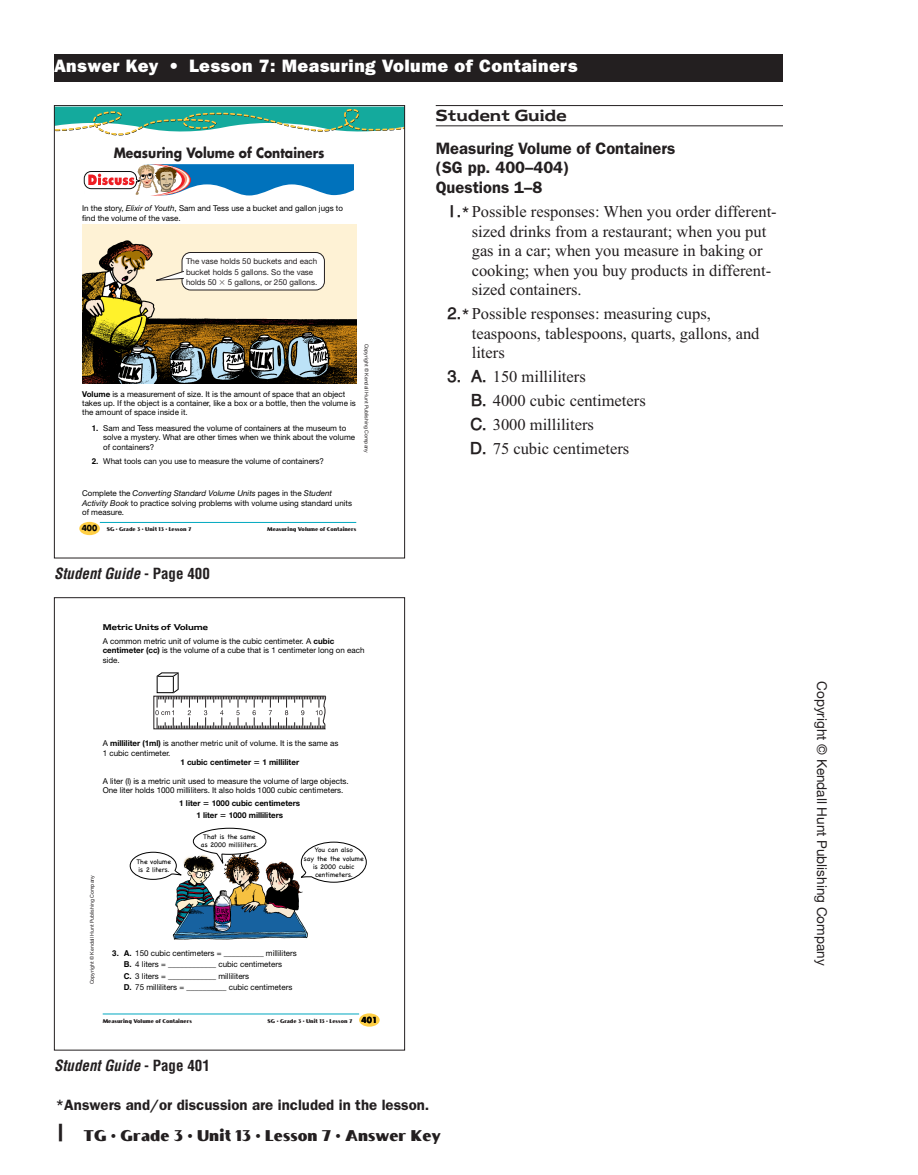
<style>
.page{position:relative;width:918px;height:1175px;background:#fff}
.page>*{position:absolute;margin:0;border:0;box-sizing:border-box;transform-origin:0 0}
.t1{font:800 18px "Franklin Gothic";letter-spacing:.025em;color:#fff}
.t2{font:16.5px/19.5px "Times New Roman";color:#231f20}
.t3{font:600 16.5px/19.5px "Franklin Gothic";color:#231f20}
.t4{font:16.5px "Boca Raton ICG Solid";color:#231f20}
.t5{font:600 15px "Franklin Gothic";color:#231f20}
.t6{font:italic 700 condensed 15px "Helvetica";color:#231f20}
.t7{font:700 13.8px "Futura";color:#231f20;scale:.89 1}
.t8{font:13.5px "Helvetica Neue";color:#231f20}
.t9{font:13.5px "Newtext Demi";color:#231f20}
.t10{font:8.1px/9.3px "Helvetica Neue";color:#000}
.t11{font:8.1px/10.4px "Helvetica Neue";color:#231f20}
.t12{font:700 8.1px/12.1px "Helvetica Neue";color:#000}
.t13{font:6.9px/8.2px "Chalkboard+T42";color:#000;text-align:center}
.t14{font:6.9px "Newtext Demi";letter-spacing:-.015em;color:#000}
.t15{font:5.7px "Boca Raton ICG Solid";color:#231f20}
.t16{font:5.1px "Helvetica Neue";color:#231f20}
.s1{font-style:italic}
.s2{font-weight:700}
.s3{font-family:"Helvetica";font-weight:700}
.s4{font-family:"Futura";font-weight:700;font-size:8.1px;color:#000}
.s5{font-style:normal}
.s6{font-family:"PCF Hel";font-weight:700}
.s7{font-family:"Franklin Gothic";font-weight:600;font-size:15px}
.s8{font-family:"PCF Hel";font-weight:700;font-size:24px}
</style>
<div class="page">
<div style="left:54px;top:54px;width:729px;height:27px;background:#231f20"></div>
<hr style="left:436px;top:105px;width:347px;height:1px;background:#231f20">
<hr style="left:436px;top:125px;width:347px;height:1px;background:#231f20">
<hr style="left:100px;top:522px;width:256px;height:1px;background:#00a8c0">
<div style="left:79px;top:522px;width:21px;height:13px;background:#ffcf45;border-radius:50%"></div>
<svg style="left:56px;top:107px;width:347px;height:28px"></svg>
<svg style="left:84px;top:164px;width:270px;height:32px"></svg>
<img style="left:83px;top:225px;width:273px;height:158px">
<div style="left:182px;top:252px;width:142px;height:38px;background:#fff;border-radius:9px"></div>
<div style="left:182px;top:252px;width:143px;height:38px;border:1px solid #231f20;border-radius:9px"></div>
<svg style="left:152px;top:271px;width:32px;height:10px"></svg>
<div style="left:54px;top:105px;width:351px;height:453px;border:1px solid #231f20"></div>
<hr style="left:103px;top:1013px;width:256px;height:1px;background:#00a8c0">
<div style="left:359px;top:1013px;width:21px;height:13px;background:#ffcf45;border-radius:50%"></div>
<svg style="left:153px;top:672px;width:173px;height:57px"></svg>
<img style="left:172px;top:857px;width:136px;height:83px">
<svg style="left:130px;top:851px;width:52px;height:29px"></svg>
<svg style="left:193px;top:827px;width:74px;height:36px"></svg>
<svg style="left:301px;top:841px;width:66px;height:41px"></svg>
<div style="left:54px;top:597px;width:351px;height:453px;border:1px solid #231f20"></div>
<p class="t1" style="left:54px;top:60px;width:525px">Answer Key • Lesson 7: Measuring Volume of Containers</p>
<p class="t7" style="left:114px;top:146px;width:238px">Measuring Volume of Containers</p>
<p class="t10" style="left:82px;top:205px;width:262px">In the story, <span class="s1">Elixir of Youth</span>, Sam and Tess use a bucket and gallon jugs to find the volume of the vase.</p>
<p class="t11" style="left:186px;top:257px;width:133px">The vase holds 50 buckets and each bucket holds 5 gallons. So the vase holds 50</p>
<p class="t11" style="left:228px;top:278px;width:91px">5 gallons, or 250 gallons.</p>
<p class="t16" style="left:370px;top:343px;width:111px;rotate:90deg">Copyright © Kendall Hunt Publishing Company</p>
<p class="t10" style="left:82px;top:390px;width:275px"><span class="s2">Volume</span> is a measurement of size. It is the amount of space that an object takes up. If the object is a container, like a box or a bottle, then the volume is the amount of space inside it.</p>
<p class="t10" style="left:103px;top:424px;width:253px;text-indent:-11px"><span class="s3">1.</span> Sam and Tess measured the volume of containers at the museum to solve a mystery. What are other times when we think about the volume of containers?</p>
<p class="t10" style="left:92px;top:457px;width:234px"><span class="s3">2.</span> What tools can you use to measure the volume of containers?</p>
<p class="t10" style="left:82px;top:489px;width:271px">Complete the <span class="s1">Converting Standard Volume Units</span> pages in the <span class="s1">Student<br>Activity Book</span> to practice solving problems with volume using standard units of measure.</p>
<p class="t15" style="left:82px;top:526px;width:111px"><span class="s4">400</span> SG • Grade 3 • Unit 13 • Lesson 7</p>
<p class="t15" style="left:267px;top:526px;width:91px">Measuring Volume of Containers</p>
<p class="t6" style="left:54px;top:567px;width:157px">Student Guide <span class="s5">- Page 400</span></p>
<p class="t14" style="left:103px;top:623px;width:107px">Metric Units of Volume</p>
<p class="t10" style="left:103px;top:637px;width:263px">A common metric unit of volume is the cubic centimeter. A <span class="s2">cubic centimeter (cc)</span> is the volume of a cube that is 1 centimeter long on each side.</p>
<p class="t10" style="left:103px;top:739px;width:237px">A <span class="s2">milliliter (1ml)</span> is another metric unit of volume. It is the same as</p>
<p class="t10" style="left:103px;top:749px;width:69px">1 cubic centimeter.</p>
<p class="t12" style="left:180px;top:756px;width:72px">1 cubic centimeter</p>
<p class="t12" style="left:262px;top:756px;width:38px">1 milliliter</p>
<p class="t10" style="left:103px;top:777px;width:248px">A liter (l) is a metric unit used to measure the volume of large objects.<br>One liter holds 1000 milliliters. It also holds 1000 cubic centimeters.</p>
<p class="t12" style="left:179px;top:798px;width:23px">1 liter</p>
<p class="t12" style="left:196px;top:798px;width:105px;text-indent:15px">1000 cubic centimeters<br>1 liter</p>
<p class="t12" style="left:229px;top:810px;width:56px">1000 milliliters</p>
<p class="t16" style="left:89px;top:984px;width:111px;rotate:-90deg">Copyright © Kendall Hunt Publishing Company</p>
<p class="t13" style="left:136px;top:857px;width:36px;text-align:left">The volume is 2 liters.</p>
<p class="t13" style="left:201px;top:832px;width:59px">That is the same as 2000 milliliters.</p>
<p class="t13" style="left:304px;top:845px;width:61px">You can also<br>say the the volume is 2000 cubic centimeters.</p>
<p class="t10" style="left:124px;top:947px;width:175px;line-height:11.6px;text-indent:-12px"><span class="s3">3. A.</span> 150 cubic centimeters = __________ milliliters <span class="s3">B.</span> 4 liters = ____________ cubic centimeters<br><span class="s3">C.</span> 3 liters = ____________ milliliters<br><span class="s3">D.</span> 75 milliliters = __________ cubic centimeters</p>
<p class="t15" style="left:103px;top:1017px;width:91px">Measuring Volume of Containers</p>
<p class="t15" style="left:268px;top:1017px;width:111px">SG • Grade 3 • Unit 13 • Lesson 7 <span class="s4">401</span></p>
<p class="t9" style="left:436px;top:108px;width:132px">Student Guide</p>
<p class="t3" style="left:436px;top:140px;width:241px">Measuring Volume of Containers (SG pp. 400–404)<br>Questions 1–8</p>
<p class="t2" style="left:472px;top:201px;width:307px;text-indent:-24px"><span class="s6">1.</span><span class="s7">*</span>Possible responses: When you order different&shy;sized drinks from a restaurant; when you put gas in a car; when you measure in baking or cooking; when you buy products in different&shy;sized containers.</p>
<p class="t2" style="left:472px;top:303px;width:289px;text-indent:-25px"><span class="s6">2.</span><span class="s7">*</span>Possible responses: measuring cups, teaspoons, tablespoons, quarts, gallons, and liters</p>
<p class="t2" style="left:470px;top:364px;width:177px;line-height:24px;text-indent:-23px"><span class="s6">3. A.</span> 150 milliliters<br><span class="s6">B.</span> 4000 cubic centimeters<br><span class="s6">C.</span> 3000 milliliters<br><span class="s6">D.</span> 75 cubic centimeters</p>
<p class="t6" style="left:54px;top:1059px;width:157px">Student Guide <span class="s5">- Page 401</span></p>
<p class="t5" style="left:56px;top:1100px;width:375px">*Answers and/or discussion are included in the lesson.</p>
<p class="t4" style="left:54px;top:1125px;width:389px"><span class="s8">1</span> TG • Grade 3 • Unit 13 • Lesson 7 • Answer Key</p>
<p class="t8" style="left:830px;top:681px;width:286px;rotate:90deg">Copyright © Kendall Hunt Publishing Company</p>
</div>
